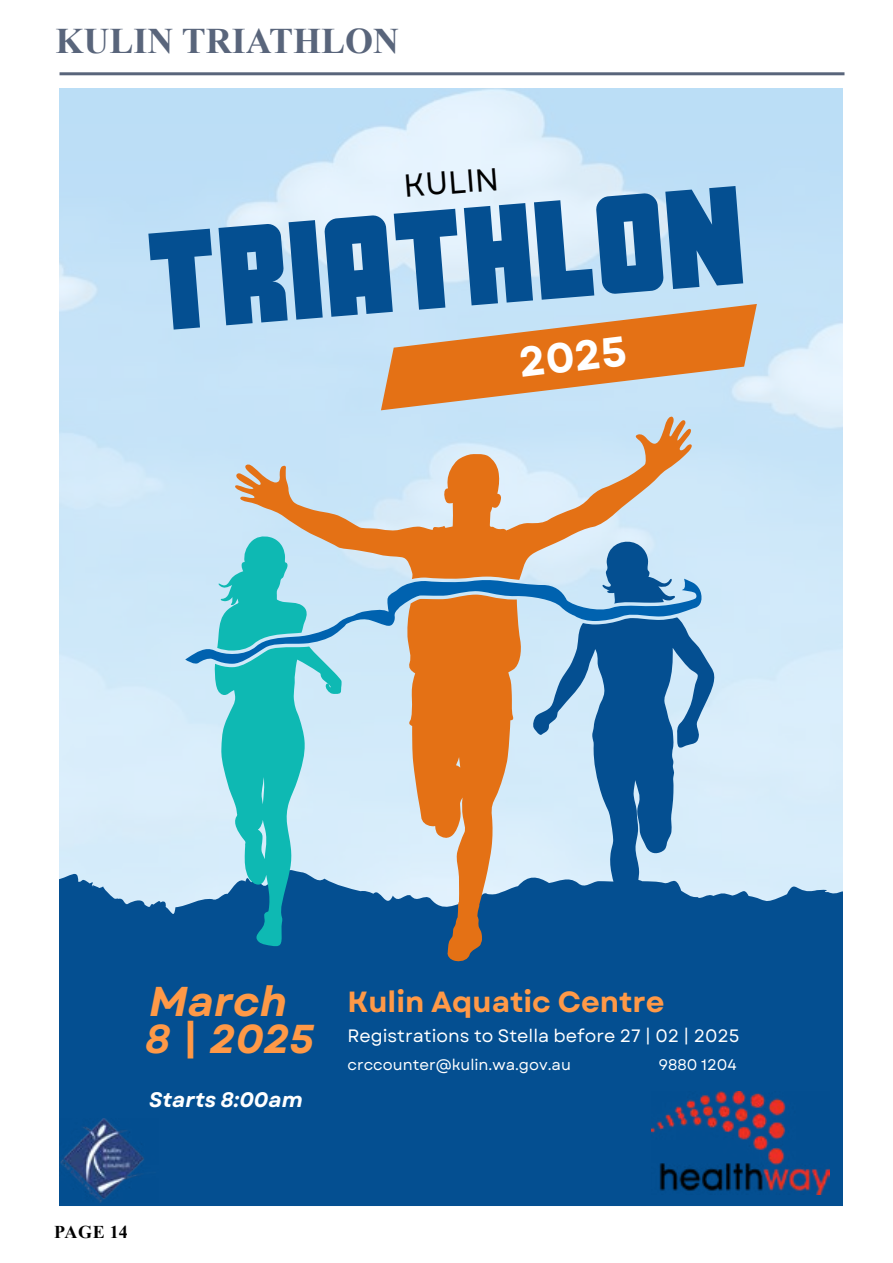
<style>
.page{position:relative;width:893px;height:1263px;background:#fff}
.page>*{position:absolute;margin:0;border:0;box-sizing:border-box;transform-origin:0 0}
.t1{font:141.9px "Costa Rica";color:#044f91}
.t2{font:700 41.7px "Garet";color:#fff}
.t3{font:italic 700 41.55px "Garet";color:#ff9947}
.t4{font:italic 700 40.35px "Garet";color:#ff9947}
.t5{font:700 36px "Times New Roman";color:#59657b}
.t6{font:31.8px "Garet";color:#000}
.t7{font:700 29.1px "Garet";color:#ff9947}
.t8{font:italic 700 21px "Garet";color:#fff}
.t9{font:700 18px "Times New Roman";letter-spacing:.015em;color:#000}
.t10{font:17.85px "Garet";color:#fff}
.t11{font:15.3px "Garet";color:#fff}
</style>
<div class="page">
<hr style="left:60px;top:72px;width:784px;height:3px;background:#59657b">
<div style="left:60px;top:990px;width:783px;height:216px;background:#044f91"></div>
<svg style="left:60px;top:867px;width:783px;height:123px;background:#2567a1"></svg>
<svg style="left:234px;top:416px;width:459px;height:546px;background:#bbb4ae"></svg>
<svg style="left:214px;top:535px;width:128px;height:412px;background:#58b7c7"></svg>
<svg style="left:532px;top:617px;width:185px;height:332px;background:#6698c2"></svg>
<svg style="left:185px;top:539px;width:517px;height:126px;background:#93acb0"></svg>
<svg style="left:381px;top:304px;width:376px;height:106px;background:#d6a379"></svg>
<img style="left:651px;top:1092px;width:179px;height:102px">
<img style="left:60px;top:1118px;width:84px;height:85px">
<h3 class="t5" style="left:55px;top:15px;width:345px">KULIN TRIATHLON</h3>
<h3 class="t6" style="left:402px;top:167px;width:97px;rotate:-5deg">KULIN</h3>
<h1 class="t1" style="left:138px;top:176px;width:599px;rotate:-5deg">TRIATHLON</h1>
<h2 class="t2" style="left:516px;top:337px;width:109px;rotate:-7deg">2025</h2>
<h3 class="t3" style="left:149px;top:975px;width:140px">March</h3>
<h3 class="t4" style="left:145px;top:1014px;width:170px">8 | 2025</h3>
<p class="t8" style="left:149px;top:1086px;width:155px">Starts 8:00am</p>
<h3 class="t7" style="left:347px;top:984px;width:319px">Kulin Aquatic Centre</h3>
<p class="t10" style="left:347px;top:1025px;width:394px">Registrations to Stella before 27 | 02 | 2025</p>
<p class="t11" style="left:658px;top:1055px;width:80px">9880 1204</p>
<p class="t11" style="left:347px;top:1055px;width:225px">crccounter@kulin.wa.gov.au</p>
<p class="t9" style="left:54px;top:1219px;width:75px">PAGE 14</p>
</div>
